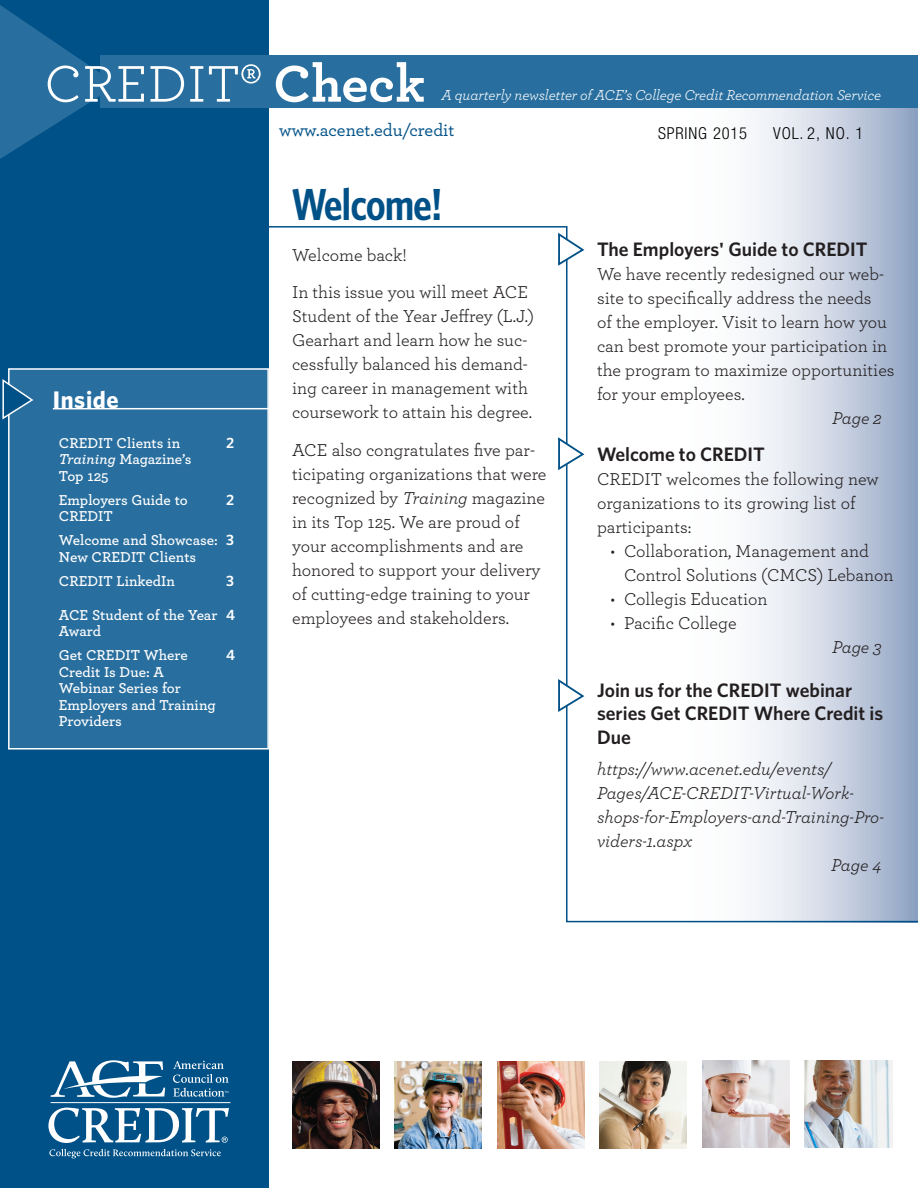
<style>
.page{position:relative;width:918px;height:1188px;background:#fff}
.page>*{position:absolute;margin:0;border:0;box-sizing:border-box;transform-origin:0 0}
.t1{font:54px "Archer";color:#fff}
.t2{font:600 45px "Whitney Condensed";letter-spacing:-.01em;color:#005187}
.Underline_Inside{font:700 24px "Whitney";letter-spacing:.025em;color:#fff}
.Subhead{font:600 19.5px/23.4px "Whitney";color:#231f20}
.Body{font:18px/24px "Archer";color:#231f20}
.Body-2{font:italic 18px/24px "Archer";color:#231f20}
.t3{font:500 18px "Archer";color:#005187}
.Sidebar_Page{font:italic 18px "Archer";letter-spacing:-.01em;color:#231f20}
.Issue_Number{font:300 condensed 16.5px "Helvetica Neue LT Std";letter-spacing:.05em;color:#000}
.TOC_Listing{font:600 15px/16.5px "Archer";color:#fff}
.t4{font:italic 15px "Archer";letter-spacing:-.01em;color:#fff}
.TOC_Listing-2{font:600 15px "Whitney";color:#fff}
.s1{font-weight:700}
.s2{font-style:italic}
</style>
<div class="page">
<svg style="left:753px;top:108px;width:165px;height:117px;background:#c9d2e1"></svg>
<svg style="left:268px;top:225px;width:650px;height:698px"></svg>
<div style="left:0;top:0;width:268px;height:1188px;background:#005187"></div>
<div style="left:8px;top:367px;width:262px;height:383px;background:#286e9e"></div>
<div style="left:101px;top:55px;width:817px;height:53px;background:#286e9e"></div>
<svg style="left:0;top:5px;width:101px;height:154px"></svg>
<svg style="left:2px;top:378px;width:32px;height:43px"></svg>
<img style="left:292px;top:1061px;width:87px;height:87px">
<img style="left:395px;top:1061px;width:87px;height:87px">
<img style="left:702px;top:1060px;width:88px;height:87px">
<img style="left:497px;top:1061px;width:87px;height:87px">
<img style="left:600px;top:1061px;width:87px;height:87px">
<hr style="left:53px;top:408px;width:223px;height:1px;background:#fff">
<svg style="left:557px;top:231px;width:28px;height:36px"></svg>
<svg style="left:173px;top:1061px;width:56px;height:36px"></svg>
<svg style="left:51px;top:1060px;width:114px;height:38px"></svg>
<svg style="left:48px;top:1108px;width:181px;height:35px"></svg>
<hr style="left:51px;top:1102px;width:179px;height:1px;background:#fff">
<svg style="left:49px;top:1149px;width:172px;height:9px"></svg>
<svg style="left:557px;top:677px;width:28px;height:37px"></svg>
<img style="left:805px;top:1060px;width:87px;height:88px">
<svg style="left:557px;top:436px;width:28px;height:36px"></svg>
<p class="t1" style="left:44px;top:46px;width:382px">CREDIT® <span class="s1">Check</span></p>
<p class="t4" style="left:441px;top:84px;width:441px">A quarterly newsletter of ACE’s College Credit Recommendation Service</p>
<p class="t3" style="left:279px;top:117px;width:177px">www.acenet.edu/credit</p>
<p class="Issue_Number" style="left:658px;top:124px;width:91px">SPRING 2015</p>
<p class="Issue_Number" style="left:773px;top:124px;width:92px">VOL. 2, NO. 1</p>
<p class="Underline_Inside" style="left:53px;top:384px;width:67px">Inside</p>
<p class="TOC_Listing" style="left:59px;top:434px;width:134px">CREDIT Clients in<br><span class="s2">Training</span> Magazine’s<br>Top 125</p>
<p class="TOC_Listing-2" style="left:226px;top:433px;width:10px">2</p>
<p class="TOC_Listing" style="left:59px;top:491px;width:130px">Employers Guide to<br>CREDIT</p>
<p class="TOC_Listing-2" style="left:226px;top:490px;width:10px">2</p>
<p class="TOC_Listing" style="left:59px;top:531px;width:160px">Welcome and Showcase:<br>New CREDIT Clients</p>
<p class="TOC_Listing-2" style="left:226px;top:530px;width:9px">3</p>
<p class="TOC_Listing" style="left:59px;top:572px;width:118px">CREDIT LinkedIn</p>
<p class="TOC_Listing-2" style="left:226px;top:571px;width:9px">3</p>
<p class="TOC_Listing" style="left:59px;top:605px;width:160px">ACE Student of the Year<br>Award</p>
<p class="TOC_Listing-2" style="left:226px;top:604px;width:10px">4</p>
<p class="TOC_Listing" style="left:59px;top:646px;width:158px">Get CREDIT Where<br>Credit Is Due: A<br>Webinar Series for<br>Employers and Training<br>Providers</p>
<p class="TOC_Listing-2" style="left:226px;top:645px;width:10px">4</p>
<p class="t2" style="left:292px;top:176px;width:152px">Welcome!</p>
<p class="Body" style="left:292px;top:242px;width:116px">Welcome back!</p>
<p class="Body" style="left:292px;top:279px;width:244px">In this issue you will meet ACE<br>Student of the Year Jeffrey (L.J.)<br>Gearhart and learn how he suc&shy;cessfully balanced his demand&shy;ing career in management with coursework to attain his degree.</p>
<p class="Body" style="left:292px;top:437px;width:256px">ACE also congratulates five par&shy;ticipating organizations that were recognized by <span class="s2">Training</span> magazine in its Top 125. We are proud of your accomplishments and are honored to support your delivery of cutting-edge training to your employees and stakeholders.</p>
<p class="Subhead" style="left:597px;top:238px;width:272px">The Employers' Guide to CREDIT</p>
<p class="Body" style="left:597px;top:262px;width:299px">We have recently redesigned our web&shy;site to specifically address the needs<br>of the employer. Visit to learn how you can best promote your participation in the program to maximize opportunities for your employees.</p>
<p class="Sidebar_Page" style="left:832px;top:406px;width:51px">Page 2</p>
<p class="Subhead" style="left:597px;top:442px;width:170px">Welcome to CREDIT</p>
<p class="Body" style="left:597px;top:466px;width:283px">CREDIT welcomes the following new organizations to its growing list of participants:</p>
<p class="Body" style="left:624px;top:538px;width:271px;text-indent:-14px">• Collaboration, Management and<br>Control Solutions (CMCS) Lebanon</p>
<p class="Body" style="left:611px;top:586px;width:159px">• Collegis Education</p>
<p class="Body" style="left:611px;top:610px;width:128px">• Pacific College</p>
<p class="Sidebar_Page" style="left:832px;top:635px;width:51px">Page 3</p>
<p class="Subhead" style="left:597px;top:678px;width:288px">Join us for the CREDIT webinar series Get CREDIT Where Credit is<br>Due</p>
<p class="Body-2" style="left:597px;top:756px;width:288px">https://www.acenet.edu/events/<br>Pages/ACE-CREDIT-Virtual-Work&shy;shops-for-Employers-and-Training-Pro&shy;viders-1.aspx</p>
<p class="Sidebar_Page" style="left:831px;top:852px;width:52px">Page 4</p>
</div>
